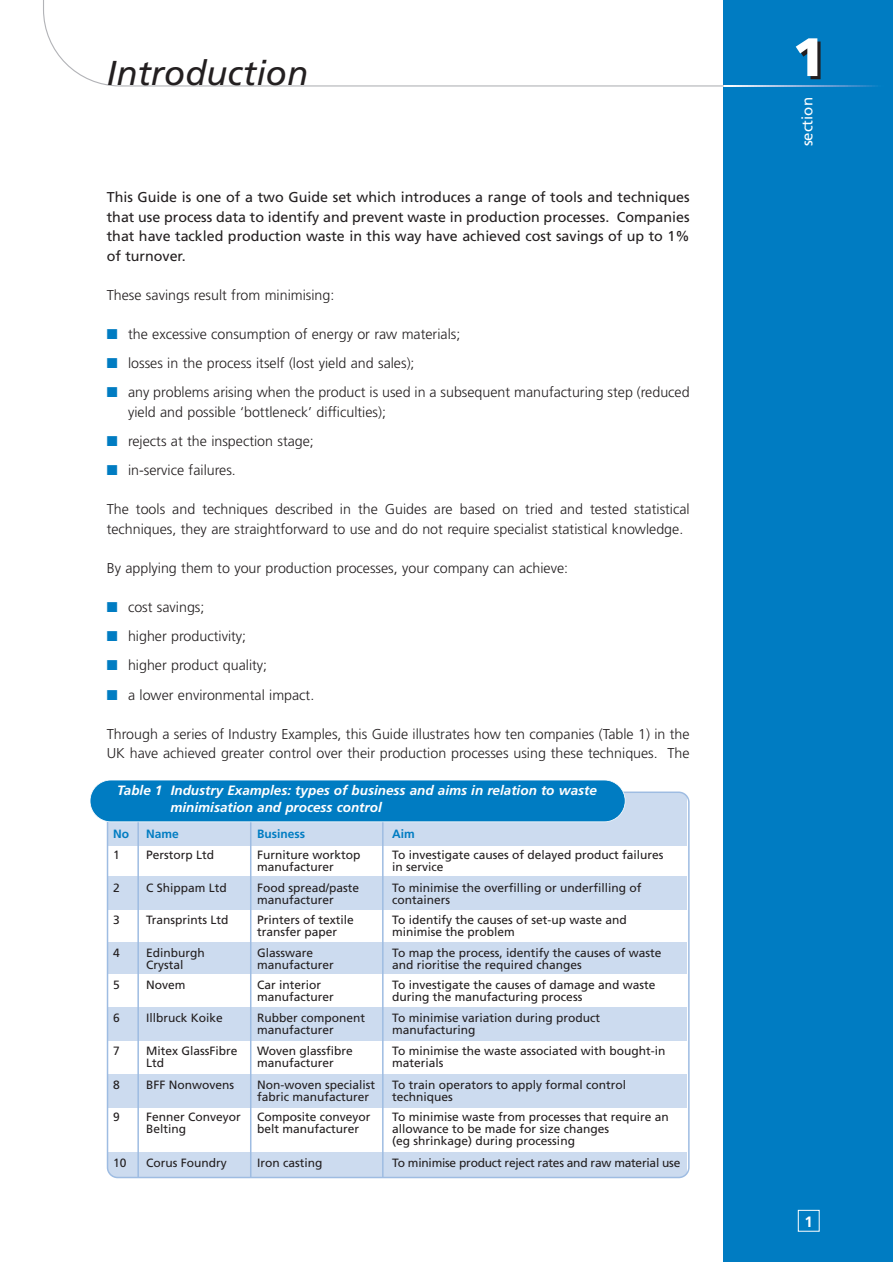
<style>
.page{position:relative;width:893px;height:1262px;background:#fff}
.page>*{position:absolute;margin:0;border:0;box-sizing:border-box;transform-origin:0 0}
.t1{font:900 54px "Frutiger";color:#fff}
.t2{font:italic 34.5px "Frutiger";color:#231f20}
.t3{font:15px "Frutiger";color:#fff}
.t4{font:700 15px "Frutiger";color:#fff}
.t5{font:300 14.25px/19.5px "Frutiger";color:#231f20}
.t6{font:14.25px/19.5px "Frutiger";color:#231f20;text-align:justify}
.t7{font:italic 700 13.5px/16.5px "Frutiger";color:#fff}
.t8{font:12px/12px "Frutiger";color:#231f20}
.t9{font:12px "Frutiger";letter-spacing:-.02em;color:#231f20}
.t10{font:700 12px "Frutiger";color:#007cc2}
.s1{color:#007cc2}
</style>
<div class="page">
<div style="left:723px;top:0;width:169px;height:1262px;background:#007cc2"></div>
<svg style="left:725px;top:85px;width:153px;height:1px"></svg>
<svg style="left:43px;top:0;width:682px;height:86px"></svg>
<div style="left:798px;top:1210px;width:21px;height:21px;border:1px solid #fff"></div>
<svg style="left:107px;top:791px;width:582px;height:387px"></svg>
<div style="left:90px;top:780px;width:535px;height:42px;background:#007cc2;border-radius:21px"></div>
<div style="left:90px;top:779px;width:535px;height:43px;border:2px solid #fff;border-radius:21px"></div>
<h2 class="t2" style="left:107px;top:60px;width:203px">Introduction</h2>
<p class="t6" style="left:107px;top:188px;width:584px">This Guide is one of a two Guide set which introduces a range of tools and techniques that use process data to identify and prevent waste in production processes. Companies that have tackled production waste in this way have achieved cost savings of up to 1% of turnover.</p>
<p class="t5" style="left:107px;top:286px;width:229px">These savings result from minimising:</p>
<p class="t5" style="left:107px;top:325px;width:355px"><span class="s1">■</span> the excessive consumption of energy or raw materials;</p>
<p class="t5" style="left:107px;top:354px;width:309px"><span class="s1">■</span> losses in the process itself (lost yield and sales);</p>
<p class="t5" style="left:128px;top:383px;width:563px;text-indent:-21px"><span class="s1">■</span> any problems arising when the product is used in a subsequent manufacturing step (reduced yield and possible ‘bottleneck’ difficulties);</p>
<p class="t5" style="left:107px;top:432px;width:209px"><span class="s1">■</span> rejects at the inspection stage;</p>
<p class="t5" style="left:107px;top:461px;width:131px"><span class="s1">■</span> in-service failures.</p>
<p class="t5" style="left:107px;top:500px;width:584px">The tools and techniques described in the Guides are based on tried and tested statistical techniques, they are straightforward to use and do not require specialist statistical knowledge.</p>
<p class="t5" style="left:107px;top:559px;width:463px">By applying them to your production processes, your company can achieve:</p>
<p class="t5" style="left:107px;top:598px;width:99px"><span class="s1">■</span> cost savings;</p>
<p class="t5" style="left:107px;top:627px;width:141px"><span class="s1">■</span> higher productivity;</p>
<p class="t5" style="left:107px;top:656px;width:162px"><span class="s1">■</span> higher product quality;</p>
<p class="t5" style="left:107px;top:686px;width:209px"><span class="s1">■</span> a lower environmental impact.</p>
<p class="t5" style="left:107px;top:725px;width:584px">Through a series of Industry Examples, this Guide illustrates how ten companies (Table 1) in the<br>UK have achieved greater control over their production processes using these techniques. The</p>
<p class="t7" style="left:170px;top:783px;width:428px;text-indent:-53px">Table 1 Industry Examples: types of business and aims in relation to waste minimisation and process control</p>
<p class="t10" style="left:113px;top:829px;width:17px">No</p>
<p class="t10" style="left:146px;top:829px;width:34px">Name</p>
<p class="t10" style="left:257px;top:829px;width:49px">Business</p>
<p class="t10" style="left:392px;top:829px;width:24px">Aim</p>
<p class="t8" style="left:113px;top:850px;width:8px">1</p>
<p class="t8" style="left:146px;top:850px;width:70px">Perstorp Ltd</p>
<p class="t8" style="left:257px;top:850px;width:105px">Furniture worktop</p>
<p class="t8" style="left:392px;top:850px;width:273px">To investigate causes of delayed product failures</p>
<p class="t8" style="left:257px;top:862px;width:78px">manufacturer</p>
<p class="t8" style="left:392px;top:862px;width:53px">in service</p>
<p class="t8" style="left:113px;top:882px;width:8px">2</p>
<p class="t8" style="left:146px;top:882px;width:82px">C Shippam Ltd</p>
<p class="t8" style="left:257px;top:882px;width:103px">Food spread/paste</p>
<p class="t8" style="left:392px;top:882px;width:251px">To minimise the overfilling or underfilling of</p>
<p class="t8" style="left:257px;top:894px;width:78px">manufacturer</p>
<p class="t8" style="left:392px;top:894px;width:60px">containers</p>
<p class="t8" style="left:113px;top:915px;width:8px">3</p>
<p class="t8" style="left:146px;top:915px;width:84px">Transprints Ltd</p>
<p class="t8" style="left:257px;top:915px;width:98px">Printers of textile</p>
<p class="t8" style="left:392px;top:915px;width:236px">To identify the causes of set-up waste and</p>
<p class="t8" style="left:257px;top:927px;width:82px">transfer paper</p>
<p class="t8" style="left:392px;top:927px;width:124px">minimise the problem</p>
<p class="t8" style="left:113px;top:947px;width:8px">4</p>
<p class="t8" style="left:146px;top:947px;width:60px">Edinburgh</p>
<p class="t8" style="left:257px;top:947px;width:58px">Glassware</p>
<p class="t8" style="left:392px;top:947px;width:271px">To map the process, identify the causes of waste</p>
<p class="t8" style="left:146px;top:959px;width:39px">Crystal</p>
<p class="t8" style="left:257px;top:959px;width:78px">manufacturer</p>
<p class="t8" style="left:392px;top:959px;width:191px">and rioritise the required changes</p>
<p class="t8" style="left:113px;top:979px;width:8px">5</p>
<p class="t8" style="left:146px;top:979px;width:41px">Novem</p>
<p class="t8" style="left:257px;top:979px;width:66px">Car interior</p>
<p class="t8" style="left:392px;top:979px;width:265px">To investigate the causes of damage and waste</p>
<p class="t8" style="left:257px;top:991px;width:78px">manufacturer</p>
<p class="t8" style="left:392px;top:991px;width:191px">during the manufacturing process</p>
<p class="t8" style="left:113px;top:1013px;width:8px">6</p>
<p class="t8" style="left:146px;top:1013px;width:78px">Illbruck Koike</p>
<p class="t8" style="left:257px;top:1013px;width:109px">Rubber component</p>
<p class="t8" style="left:392px;top:1013px;width:209px">To minimise variation during product</p>
<p class="t8" style="left:257px;top:1025px;width:78px">manufacturer</p>
<p class="t8" style="left:392px;top:1025px;width:85px">manufacturing</p>
<p class="t8" style="left:113px;top:1045px;width:8px">7</p>
<p class="t8" style="left:146px;top:1045px;width:93px">Mitex GlassFibre</p>
<p class="t8" style="left:257px;top:1045px;width:97px">Woven glassfibre</p>
<p class="t8" style="left:392px;top:1045px;width:275px">To minimise the waste associated with bought-in</p>
<p class="t8" style="left:146px;top:1057px;width:19px">Ltd</p>
<p class="t8" style="left:257px;top:1057px;width:78px">manufacturer</p>
<p class="t8" style="left:392px;top:1057px;width:53px">materials</p>
<p class="t8" style="left:113px;top:1079px;width:8px">8</p>
<p class="t8" style="left:146px;top:1079px;width:89px">BFF Nonwovens</p>
<p class="t8" style="left:257px;top:1079px;width:120px">Non-woven specialist</p>
<p class="t8" style="left:392px;top:1079px;width:235px">To train operators to apply formal control</p>
<p class="t8" style="left:257px;top:1091px;width:114px">fabric manufacturer</p>
<p class="t8" style="left:392px;top:1091px;width:62px">techniques</p>
<p class="t8" style="left:113px;top:1111px;width:8px">9</p>
<p class="t8" style="left:146px;top:1111px;width:96px">Fenner Conveyor</p>
<p class="t8" style="left:257px;top:1111px;width:115px">Composite conveyor</p>
<p class="t8" style="left:392px;top:1111px;width:278px">To minimise waste from processes that require an</p>
<p class="t8" style="left:146px;top:1123px;width:42px">Belting</p>
<p class="t8" style="left:257px;top:1123px;width:104px">belt manufacturer</p>
<p class="t8" style="left:392px;top:1123px;width:218px">allowance to be made for size changes (eg shrinkage) during processing</p>
<p class="t8" style="left:113px;top:1157px;width:15px">10</p>
<p class="t8" style="left:146px;top:1157px;width:82px">Corus Foundry</p>
<p class="t8" style="left:257px;top:1157px;width:67px">Iron casting</p>
<p class="t9" style="left:392px;top:1157px;width:290px">To minimise product reject rates and raw material use</p>
<h1 class="t1" style="left:792px;top:36px;width:35px">1</h1>
<p class="t3" style="left:801px;top:146px;width:51px;rotate:-90deg">section</p>
<p class="t4" style="left:804px;top:1215px;width:10px">1</p>
</div>
